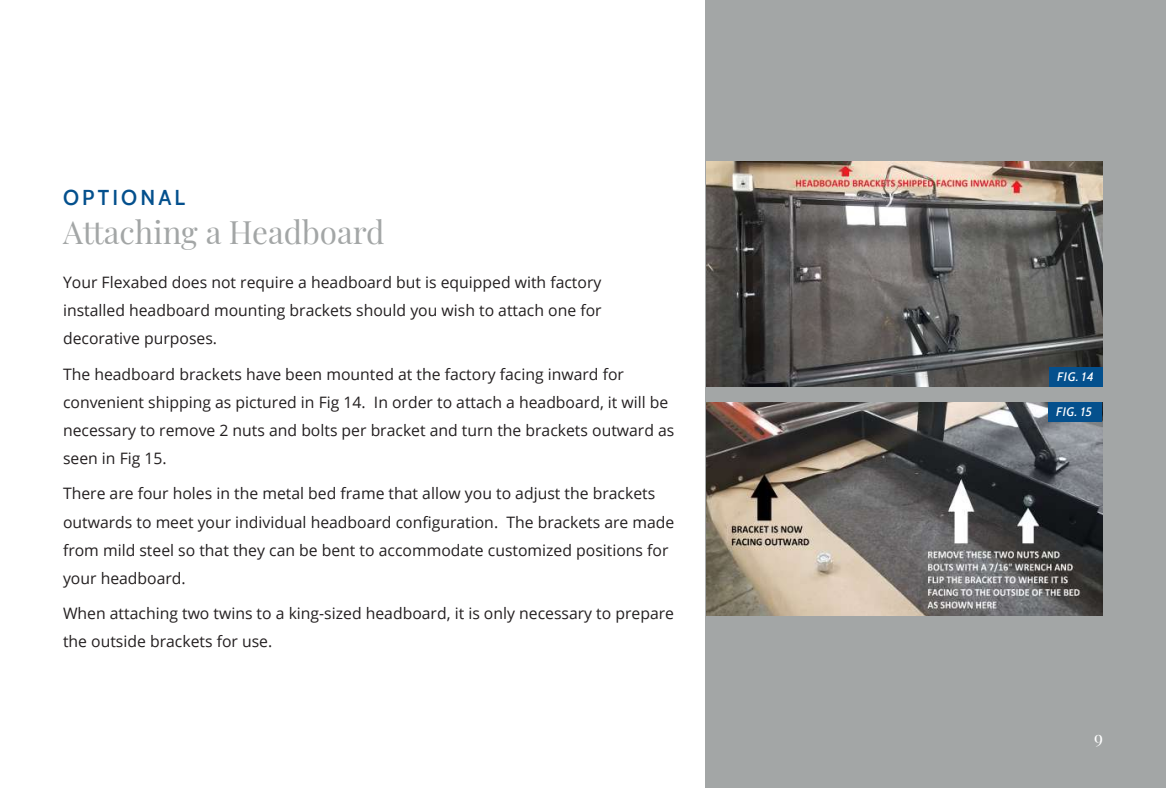
<style>
.page{position:relative;width:1166px;height:788px;background:#fff}
.page>*{position:absolute;margin:0;border:0;box-sizing:border-box;transform-origin:0 0}
.t1{font:31.5px "Playfair Display";color:#a3a6a6}
.t2{font:600 21px "Cabin";letter-spacing:.15em;color:#04508d}
.t3{font:17.5px "Playfair Display";color:#fff}
.t4{font:15.75px/28px "Open Sans";color:#231f20}
.t5{font:italic 500 12.25px "Cabin";letter-spacing:.05em;color:#fff}
</style>
<div class="page">
<div style="left:706px;top:0;width:460px;height:788px;background:#a3a6a6"></div>
<img style="left:706px;top:162px;width:396px;height:224px">
<img style="left:706px;top:402px;width:396px;height:213px">
<div style="left:1049px;top:367px;width:53px;height:19px;background:#04508d"></div>
<div style="left:1048px;top:402px;width:53px;height:19px;background:#04508d"></div>
<h2 class="t2" style="left:63px;top:181px;width:124px">OPTIONAL</h2>
<h1 class="t1" style="left:63px;top:207px;width:323px">Attaching a Headboard</h1>
<p class="t4" style="left:63px;top:267px;width:540px;text-align:justify">Your Flexabed does not require a headboard but is equipped with factory installed headboard mounting brackets should you wish to attach one for decorative purposes.</p>
<p class="t4" style="left:63px;top:359px;width:613px">The headboard brackets have been mounted at the factory facing inward for convenient shipping as pictured in Fig 14. In order to attach a headboard, it will be necessary to remove 2 nuts and bolts per bracket and turn the brackets outward as seen in Fig 15.</p>
<p class="t4" style="left:63px;top:479px;width:613px">There are four holes in the metal bed frame that allow you to adjust the brackets outwards to meet your individual headboard configuration. The brackets are made from mild steel so that they can be bent to accommodate customized positions for your headboard.</p>
<p class="t4" style="left:63px;top:599px;width:612px">When attaching two twins to a king-sized headboard, it is only necessary to prepare the outside brackets for use.</p>
<p class="t5" style="left:1057px;top:367px;width:38px">FIG. 14</p>
<p class="t5" style="left:1056px;top:401px;width:37px">FIG. 15</p>
<p class="t3" style="left:1094px;top:723px;width:10px">9</p>
</div>
